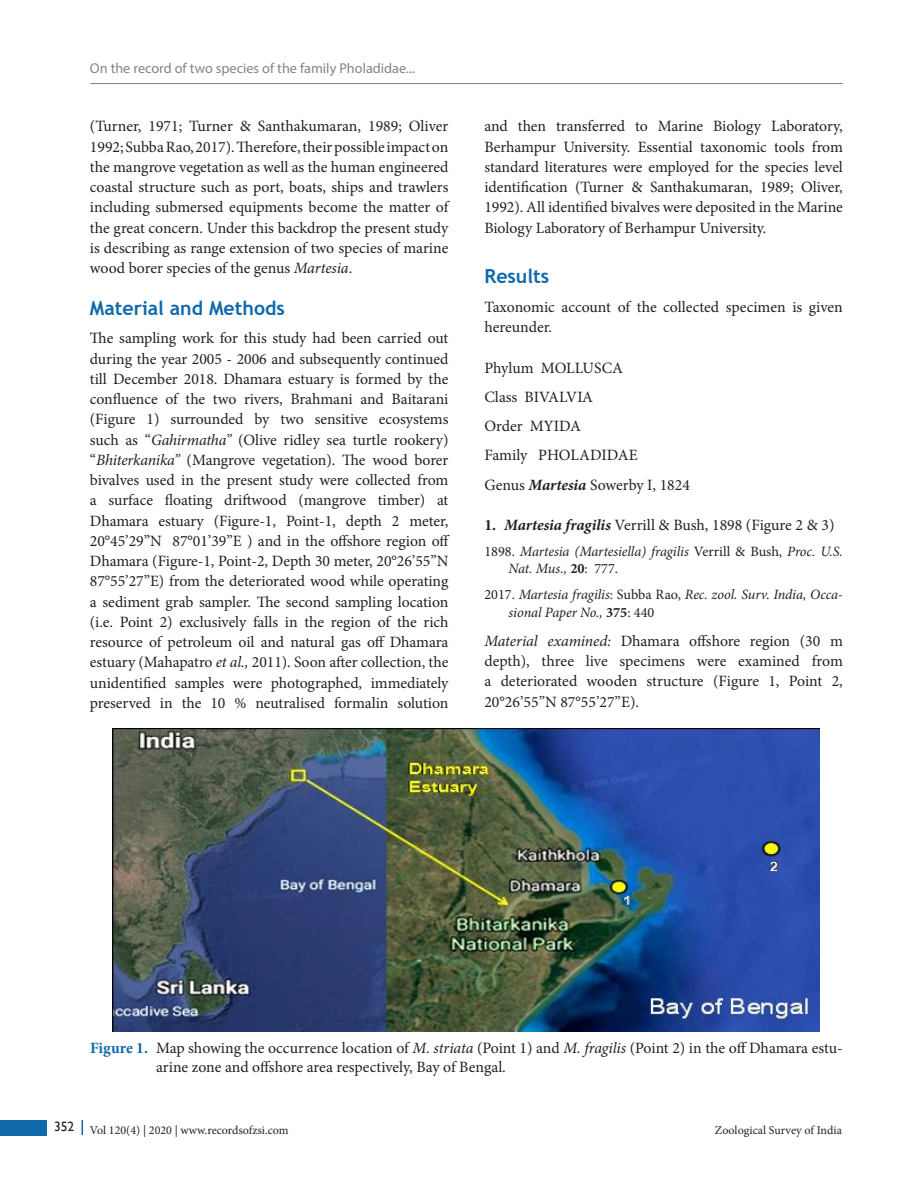
<style>
.page{position:relative;width:918px;height:1188px;background:#fff}
.page>*{position:absolute;margin:0;border:0;box-sizing:border-box;transform-origin:0 0}
.t1{font:700 19.5px "Trebuchet MS";color:#0f69ab}
.TX{font:15.75px/20.2px "Minion Pro";letter-spacing:-.005em;color:#231f20;text-align:justify}
.TXI{font:15.75px/20.2px "Minion Pro";color:#231f20;text-align:justify}
.FigureTitle{font:15.75px/18.9px "Minion Pro";letter-spacing:-.005em;color:#231f20}
.NewRef{font:italic 14.25px/17.1px "Minion Pro";letter-spacing:-.01em;color:#231f20}
.t2{font:14.25px "Myriad Pro";color:#818487}
.t3{font:13.5px "Gill Sans";color:#231f20}
.t4{font:12px "Minion Pro";color:#231f20}
.s1{font-style:italic}
.s2{font-weight:700;font-style:italic}
.s3{font-weight:700}
.s4{font-style:normal}
.s5{font-weight:700;font-style:normal}
.s6{font-weight:700;color:#0f69ab}
</style>
<div class="page">
<div style="left:0;top:1120px;width:47px;height:15px;background:#0f69ab"></div>
<svg style="left:82px;top:1120px;width:1px;height:15px"></svg>
<hr style="left:90px;top:83px;width:753px;height:1px;background:#818487">
<img style="left:113px;top:728px;width:706px;height:304px">
<p class="t2" style="left:90px;top:59px;width:327px">On the record of two species of the family Pholadidae...</p>
<p class="TXI" style="left:90px;top:116px;width:360px">(Turner, 1971; Turner &amp; Santhakumaran, 1989; Oliver 1992; Subba Rao, 2017). Therefore, their possible impact on the mangrove vegetation as well as the human engineered coastal structure such as port, boats, ships and trawlers including submersed equipments become the matter of the great concern. Under this backdrop the present study is describing as range extension of two species of marine wood borer species of the genus <span class="s1">Martesia</span>.</p>
<h1 class="t1" style="left:90px;top:295px;width:196px">Material and Methods</h1>
<p class="TX" style="left:90px;top:328px;width:362px">The sampling work for this study had been carried out during the year 2005 - 2006 and subsequently continued till December 2018. Dhamara estuary is formed by the confluence of the two rivers, Brahmani and Baitarani (Figure 1) surrounded by two sensitive ecosystems such as “<span class="s1">Gahirmatha”</span> (Olive ridley sea turtle rookery) “<span class="s1">Bhiterkanika”</span> (Mangrove vegetation). The wood borer bivalves used in the present study were collected from a surface floating driftwood (mangrove timber) at Dhamara estuary (Figure-1, Point-1, depth 2 meter, 20°45’29”N 87°01’39”E ) and in the offshore region off Dhamara (Figure-1, Point-2, Depth 30 meter, 20°26’55”N 87°55’27”E) from the deteriorated wood while operating a sediment grab sampler. The second sampling location (i.e. Point 2) exclusively falls in the region of the rich resource of petroleum oil and natural gas off Dhamara estuary (Mahapatro <span class="s1">et al.,</span> 2011). Soon after collection, the unidentified samples were photographed, immediately preserved in the 10 % neutralised formalin solution</p>
<p class="TX" style="left:484px;top:116px;width:360px">and then transferred to Marine Biology Laboratory, Berhampur University. Essential taxonomic tools from standard literatures were employed for the species level identification (Turner &amp; Santhakumaran, 1989; Oliver, 1992). All identified bivalves were deposited in the Marine Biology Laboratory of Berhampur University.</p>
<h1 class="t1" style="left:484px;top:264px;width:66px">Results</h1>
<p class="TX" style="left:484px;top:297px;width:360px">Taxonomic account of the collected specimen is given hereunder.</p>
<p class="TX" style="left:484px;top:358px;width:140px">Phylum MOLLUSCA</p>
<p class="TX" style="left:484px;top:387px;width:110px">Class BIVALVIA</p>
<p class="TX" style="left:484px;top:416px;width:98px">Order MYIDA</p>
<p class="TX" style="left:484px;top:445px;width:155px">Family PHOLADIDAE</p>
<p class="TX" style="left:484px;top:475px;width:207px">Genus <span class="s2">Martesia</span> Sowerby I, 1824</p>
<p class="TX" style="left:484px;top:515px;width:352px"><span class="s3">1.</span> <span class="s2">Martesia fragilis</span> Verrill &amp; Bush, 1898 (Figure 2 &amp; 3)</p>
<p class="NewRef" style="left:509px;top:543px;width:336px;text-indent:-24px"><span class="s4">1898.</span> Martesia (Martesiella) fragilis <span class="s4">Verrill &amp; Bush,</span> Proc. U.S.<br>Nat. Mus., <span class="s5">20</span><span class="s4">: 777.</span></p>
<p class="NewRef" style="left:509px;top:586px;width:336px;text-indent:-24px"><span class="s4">2017.</span> Martesia fragilis<span class="s4">: Subba Rao,</span> Rec. zool. Surv. India, Occa&shy;sional Paper No., <span class="s5">375</span><span class="s4">: 440</span></p>
<p class="TX" style="left:484px;top:631px;width:360px"><span class="s1">Material examined:</span> Dhamara offshore region (30 m depth), three live specimens were examined from a deteriorated wooden structure (Figure 1, Point 2, 20°26’55”N 87°55’27”E).</p>
<p class="FigureTitle" style="left:156px;top:1038px;width:688px;text-indent:-66px"><span class="s6">Figure 1.</span> Map showing the occurrence location of <span class="s1">M. striata</span> (Point 1) and <span class="s1">M. fragilis</span> (Point 2) in the off Dhamara estu&shy;arine zone and offshore area respectively, Bay of Bengal.</p>
<p class="t3" style="left:54px;top:1119px;width:22px">352</p>
<p class="t4" style="left:90px;top:1122px;width:200px">Vol 120(4) | 2020 | www.recordsofzsi.com</p>
<p class="t4" style="left:715px;top:1122px;width:129px">Zoological Survey of India</p>
</div>
